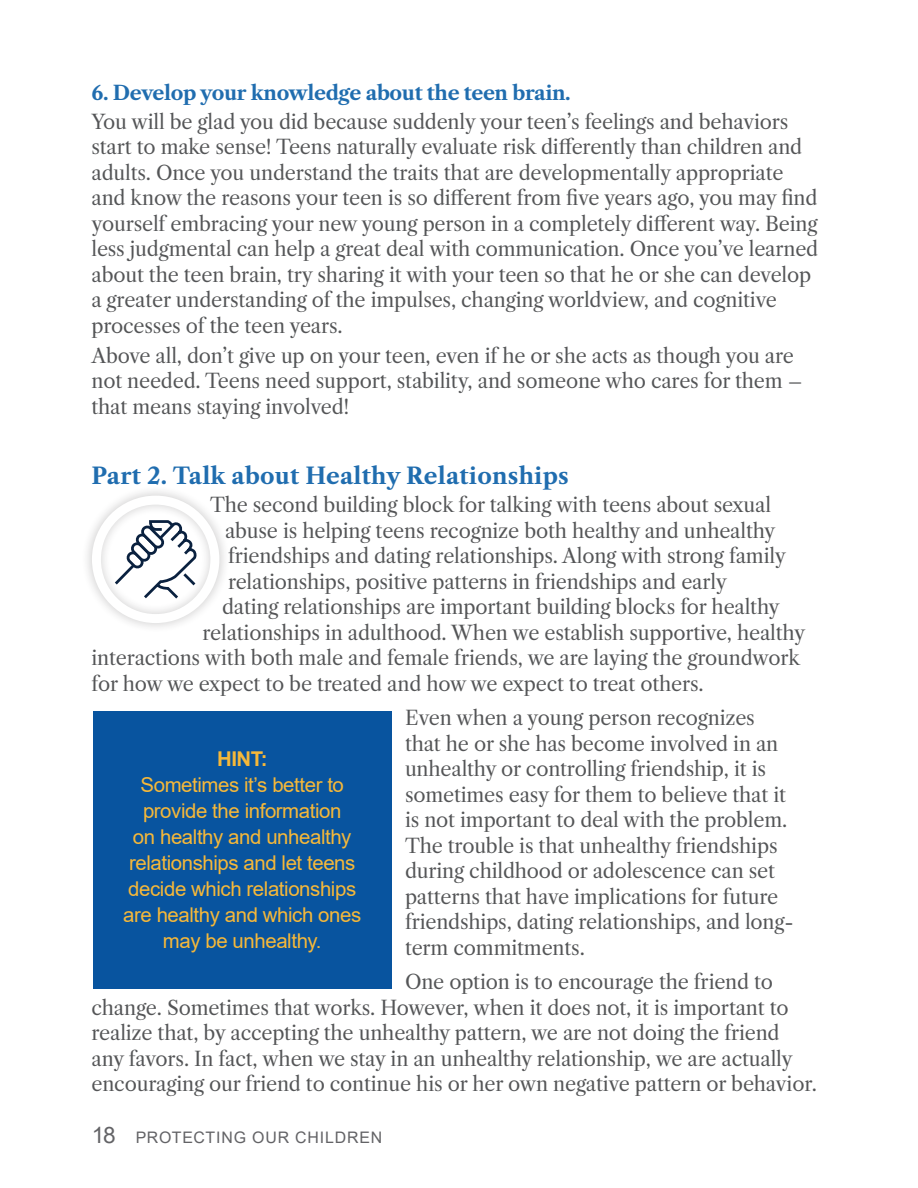
<style>
.page{position:relative;width:918px;height:1188px;background:#fff}
.page>*{position:absolute;margin:0;border:0;box-sizing:border-box;transform-origin:0 0}
.t1{font:700 22.65px "Libre Caslon Text";letter-spacing:.01em;color:#206daf}
.t2{font:20.4px/26.1px "Arial";letter-spacing:-.02em;color:#f6b839;text-align:center}
.t3{font:700 20.4px "Arial";color:#f6b839}
.t4{font:19.8px/25.5px "Libre Caslon Text";letter-spacing:-.01em;color:#545557}
.t5{font:700 19.8px "Libre Caslon Text";letter-spacing:-.02em;color:#206daf}
.t6{font:15.9px "Arial";letter-spacing:.055em;color:#636366}
.s1{font-size:22.65px}
</style>
<div class="page">
<div style="left:93px;top:711px;width:299px;height:277px;background:#08549f"></div>
<div style="left:81px;top:485px;width:149px;height:148px;background:#231f20;opacity:.25"></div>
<div style="left:92px;top:496px;width:127px;height:127px;border:9px solid #fff;border-radius:50%"></div>
<svg style="left:112px;top:519px;width:87px;height:81px"></svg>
<p class="t5" style="left:92px;top:81px;width:481px">6. Develop your knowledge about the teen brain.</p>
<p class="t4" style="left:92px;top:109px;width:728px">You will be glad you did because suddenly your teen’s feelings and behaviors start to make sense! Teens naturally evaluate risk differently than children and adults. Once you understand the traits that are developmentally appropriate and know the reasons your teen is so different from five years ago, you may find yourself embracing your new young person in a completely different way. Being less judgmental can help a great deal with communication. Once you’ve learned about the teen brain, try sharing it with your teen so that he or she can develop a greater understanding of the impulses, changing worldview, and cognitive processes of the teen years.</p>
<p class="t4" style="left:92px;top:343px;width:713px">Above all, don’t give up on your teen, even if he or she acts as though you are not needed. Teens need support, stability, and someone who cares for them – that means staying involved!</p>
<p class="t1" style="left:92px;top:462px;width:479px">Part 2. Talk about Healthy Relationships</p>
<p class="t4" style="left:210px;top:492px;width:563px">The second building block for talking with teens about sexual</p>
<p class="t4" style="left:225px;top:518px;width:552px">abuse is helping teens recognize both healthy and unhealthy</p>
<p class="t4" style="left:228px;top:543px;width:560px">friendships and dating relationships. Along with strong family</p>
<p class="t4" style="left:228px;top:569px;width:501px">relationships, positive patterns in friendships and early</p>
<p class="t4" style="left:222px;top:594px;width:559px">dating relationships are important building blocks for healthy</p>
<p class="t4" style="left:203px;top:620px;width:604px">relationships in adulthood. When we establish supportive, healthy</p>
<p class="t4" style="left:92px;top:645px;width:710px">interactions with both male and female friends, we are laying the groundwork</p>
<p class="t4" style="left:92px;top:671px;width:614px">for how we expect to be treated and how we expect to treat others.</p>
<p class="t4" style="left:405px;top:705px;width:390px">Even when a young person recognizes that he or she has become involved in an unhealthy or controlling friendship, it is sometimes easy for them to believe that it is not important to deal with the problem.<br>The trouble is that unhealthy friendships during childhood or adolescence can set patterns that have implications for future friendships, dating relationships, and long&shy;term commitments.</p>
<p class="t4" style="left:92px;top:969px;width:727px;text-indent:313px">One option is to encourage the friend to change. Sometimes that works. However, when it does not, it is important to realize that, by accepting the unhealthy pattern, we are not doing the friend any favors. In fact, when we stay in an unhealthy relationship, we are actually encouraging our friend to continue his or her own negative pattern or behavior.</p>
<p class="t3" style="left:217px;top:744px;width:52px">HINT:</p>
<p class="t2" style="left:123px;top:772px;width:240px">Sometimes it’s better to provide the information<br>on healthy and unhealthy relationships and let teens decide which relationships are healthy and which ones may be unhealthy.</p>
<p class="t6" style="left:92px;top:1127px;width:292px"><span class="s1">18</span> PROTECTING OUR CHILDREN</p>
</div>
